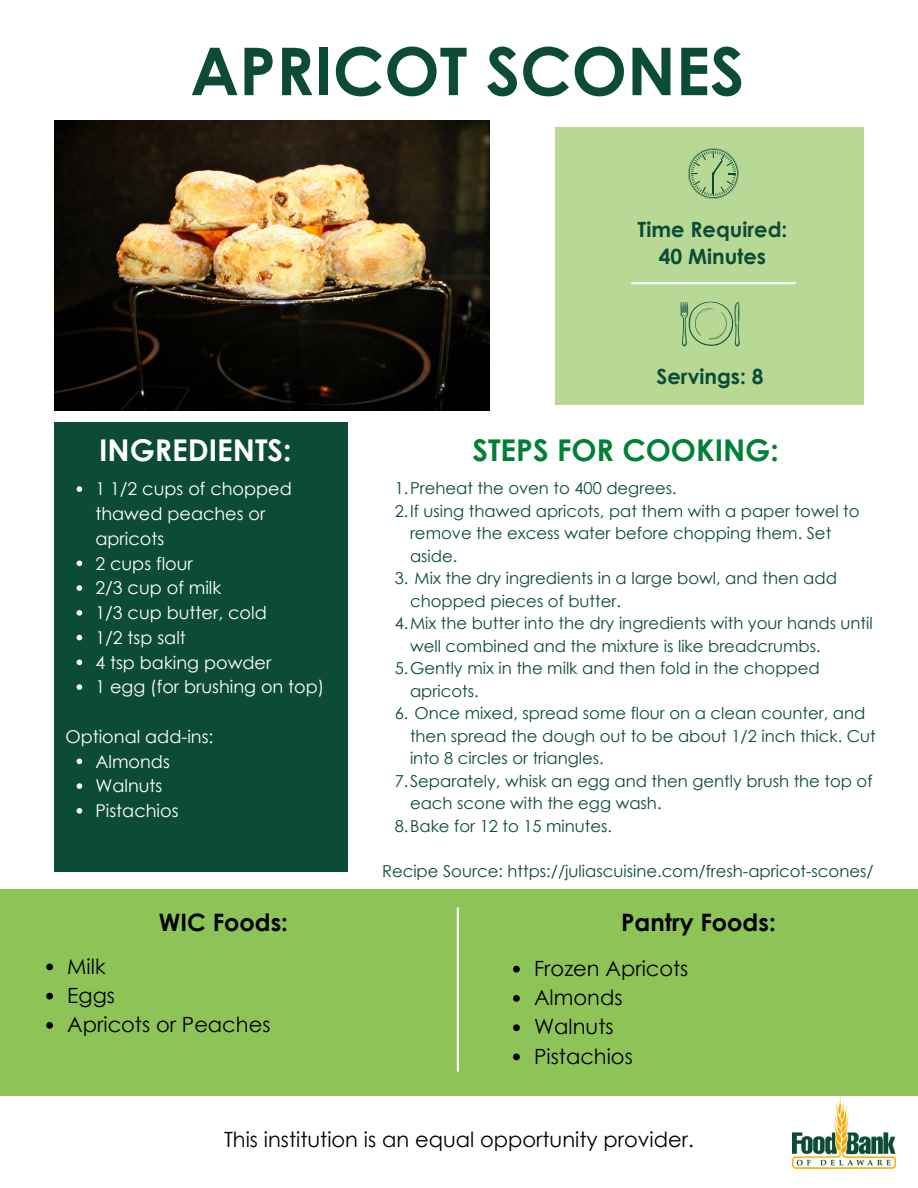
<style>
.page{position:relative;width:918px;height:1188px;background:#fff}
.page>*{position:absolute;margin:0;border:0;box-sizing:border-box;transform-origin:0 0}
.t1{font:700 66px "Century Gothic";color:#0c4c36}
.t2{font:700 30px "Century Gothic";color:#008037}
.t3{font:700 30px "Century Gothic";color:#fff}
.t4{font:700 24px "Century Gothic";color:#000}
.t5{font:21px "Century Gothic";color:#000}
.t6{font:700 21px/27px "Century Gothic";color:#0c4c36;text-align:center}
.t7{font:17.7px/24.8px "Century Gothic";color:#fff}
.t8{font:16.5px/22.5px "Century Gothic";color:#0c4c36}
</style>
<div class="page">
<div style="left:555px;top:127px;width:309px;height:277px;background:#b8d996"></div>
<svg style="left:688px;top:148px;width:51px;height:51px"></svg>
<hr style="left:631px;top:282px;width:164px;height:2px;background:#fff">
<div style="left:54px;top:422px;width:294px;height:450px;background:#0c4c36"></div>
<svg style="left:681px;top:302px;width:59px;height:45px"></svg>
<img style="left:792px;top:1096px;width:104px;height:72px">
<div style="left:0;top:890px;width:918px;height:206px;background:#8ec358"></div>
<hr style="left:457px;top:907px;width:2px;height:165px;background:#fff">
<img style="left:54px;top:120px;width:436px;height:290px">
<svg style="left:77px;top:486px;width:5px;height:6px"></svg>
<svg style="left:77px;top:561px;width:5px;height:5px"></svg>
<svg style="left:77px;top:585px;width:5px;height:6px"></svg>
<svg style="left:77px;top:610px;width:5px;height:6px"></svg>
<svg style="left:77px;top:635px;width:5px;height:5px"></svg>
<svg style="left:77px;top:660px;width:5px;height:5px"></svg>
<svg style="left:77px;top:684px;width:5px;height:6px"></svg>
<svg style="left:77px;top:759px;width:5px;height:5px"></svg>
<svg style="left:77px;top:783px;width:5px;height:6px"></svg>
<svg style="left:77px;top:808px;width:5px;height:6px"></svg>
<svg style="left:46px;top:964px;width:7px;height:6px"></svg>
<svg style="left:46px;top:993px;width:7px;height:7px"></svg>
<svg style="left:46px;top:1022px;width:7px;height:7px"></svg>
<svg style="left:513px;top:966px;width:7px;height:7px"></svg>
<svg style="left:513px;top:995px;width:7px;height:7px"></svg>
<svg style="left:513px;top:1024px;width:7px;height:7px"></svg>
<svg style="left:513px;top:1054px;width:7px;height:6px"></svg>
<p class="t1" style="left:190px;top:29px;width:556px">APRICOT SCONES</p>
<p class="t6" style="left:638px;top:216px;width:151px">Time Required:<br>40 Minutes</p>
<h4 class="t6" style="left:657px;top:362px;width:109px">Servings: 8</h4>
<p class="t3" style="left:99px;top:431px;width:194px">INGREDIENTS:</p>
<h4 class="t2" style="left:472px;top:431px;width:308px">STEPS FOR COOKING:</h4>
<h2 class="t7" style="left:95px;top:476px;width:198px">1 1/2 cups of chopped thawed peaches or apricots</h2>
<p class="t7" style="left:95px;top:550px;width:99px">2 cups flour</p>
<p class="t7" style="left:95px;top:575px;width:127px">2/3 cup of milk</p>
<p class="t7" style="left:95px;top:600px;width:173px">1/3 cup butter, cold</p>
<p class="t7" style="left:95px;top:624px;width:92px">1/2 tsp salt</p>
<p class="t7" style="left:95px;top:649px;width:177px">4 tsp baking powder</p>
<p class="t7" style="left:95px;top:674px;width:231px">1 egg (for brushing on top)</p>
<p class="t7" style="left:65px;top:723px;width:150px">Optional add-ins:</p>
<p class="t7" style="left:95px;top:748px;width:76px">Almonds</p>
<p class="t7" style="left:95px;top:773px;width:68px">Walnuts</p>
<p class="t7" style="left:95px;top:798px;width:85px">Pistachios</p>
<p class="t8" style="left:395px;top:477px;width:283px">1.Preheat the oven to 400 degrees.</p>
<h2 class="t8" style="left:410px;top:499px;width:451px;text-indent:-15px">2.If using thawed apricots, pat them with a paper towel to remove the excess water before chopping them. Set aside.</h2>
<p class="t8" style="left:410px;top:567px;width:429px;text-indent:-15px">3. Mix the dry ingredients in a large bowl, and then add chopped pieces of butter.</p>
<p class="t8" style="left:410px;top:612px;width:464px;text-indent:-15px">4.Mix the butter into the dry ingredients with your hands until well combined and the mixture is like breadcrumbs.</p>
<p class="t8" style="left:410px;top:657px;width:411px;text-indent:-15px">5.Gently mix in the milk and then fold in the chopped apricots.</p>
<p class="t8" style="left:410px;top:702px;width:467px;text-indent:-15px">6. Once mixed, spread some flour on a clean counter, and then spread the dough out to be about 1/2 inch thick. Cut into 8 circles or triangles.</p>
<p class="t8" style="left:410px;top:769px;width:464px;text-indent:-15px">7.Separately, whisk an egg and then gently brush the top of each scone with the egg wash.</p>
<p class="t8" style="left:395px;top:814px;width:219px">8.Bake for 12 to 15 minutes.</p>
<p class="t8" style="left:382px;top:859px;width:493px">Recipe Source: https://juliascuisine.com/fresh-apricot-scones/</p>
<h3 class="t4" style="left:159px;top:907px;width:131px">WIC Foods:</h3>
<h3 class="t4" style="left:621px;top:907px;width:156px">Pantry Foods:</h3>
<p class="t5" style="left:67px;top:953px;width:40px">Milk</p>
<p class="t5" style="left:67px;top:982px;width:49px">Eggs</p>
<p class="t5" style="left:67px;top:1011px;width:205px">Apricots or Peaches</p>
<p class="t5" style="left:534px;top:955px;width:156px">Frozen Apricots</p>
<p class="t5" style="left:534px;top:984px;width:90px">Almonds</p>
<p class="t5" style="left:534px;top:1013px;width:81px">Walnuts</p>
<p class="t5" style="left:534px;top:1043px;width:100px">Pistachios</p>
<p class="t5" style="left:224px;top:1126px;width:471px">This institution is an equal opportunity provider.</p>
</div>
